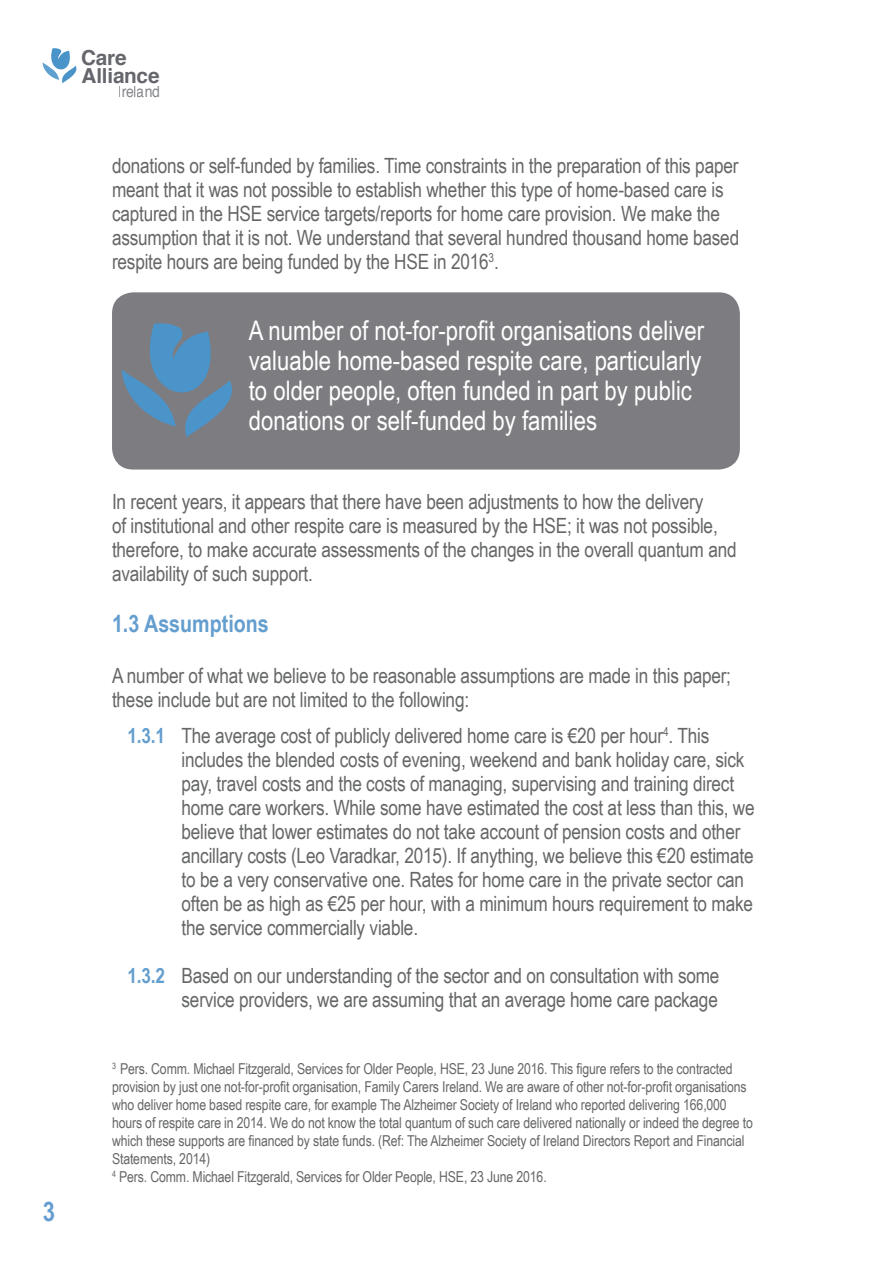
<style>
.page{position:relative;width:893px;height:1263px;background:#fff}
.page>*{position:absolute;margin:0;border:0;box-sizing:border-box;transform-origin:0 0}
.t1{font:27px/30px "Arial Narrow";color:#fff}
.t2{font:700 27px "Arial Narrow";color:#649ecf}
.t3{font:700 24px "Arial Narrow";color:#649ecf}
.t4{font:21px/24px "Arial Narrow";letter-spacing:-.01em;color:#656666}
.t5{font:700 20.7px/18px "Helvetica";letter-spacing:-.01em;color:#65676d}
.t6{font:15.6px "Helvetica";letter-spacing:-.01em;color:#65676d;scale:.9 1}
.t7{font:15px/18px "Arial Narrow";letter-spacing:-.01em;color:#656666}
.s1{font-weight:700;color:#649ecf}
</style>
<div class="page">
<svg style="left:43px;top:48px;width:34px;height:35px"></svg>
<div style="left:112px;top:292px;width:628px;height:177px;background:#7d7c81;border-radius:21px"></div>
<svg style="left:122px;top:323px;width:110px;height:114px"></svg>
<p class="t2" style="left:43px;top:1191px;width:14px">3</p>
<p class="t5" style="left:81px;top:49px;width:80px">Care<br>Alliance</p>
<p class="t6" style="left:118px;top:80px;width:48px">Ireland</p>
<p class="t4" style="left:112px;top:152px;width:629px">donations or self-funded by families. Time constraints in the preparation of this paper meant that it was not possible to establish whether this type of home-based care is captured in the HSE service targets/reports for home care provision. We make the assumption that it is not. We understand that several hundred thousand home based respite hours are being funded by the HSE in 2016<sup>3</sup>.</p>
<p class="t1" style="left:249px;top:314px;width:457px">A number of not-for-profit organisations deliver valuable home-based respite care, particularly to older people, often funded in part by public donations or self-funded by families</p>
<p class="t4" style="left:112px;top:488px;width:626px">In recent years, it appears that there have been adjustments to how the delivery<br>of institutional and other respite care is measured by the HSE; it was not possible, therefore, to make accurate assessments of the changes in the overall quantum and availability of such support.</p>
<p class="t3" style="left:112px;top:605px;width:158px">1.3 Assumptions</p>
<p class="t4" style="left:112px;top:662px;width:621px">A number of what we believe to be reasonable assumptions are made in this paper; these include but are not limited to the following:</p>
<p class="t4" style="left:182px;top:723px;width:575px;text-indent:-54px"><span class="s1">1.3.1</span> The average cost of publicly delivered home care is €20 per hour<sup>4</sup>. This includes the blended costs of evening, weekend and bank holiday care, sick pay, travel costs and the costs of managing, supervising and training direct home care workers. While some have estimated the cost at less than this, we believe that lower estimates do not take account of pension costs and other ancillary costs (Leo Varadkar, 2015). If anything, we believe this €20 estimate to be a very conservative one. Rates for home care in the private sector can often be as high as €25 per hour, with a minimum hours requirement to make the service commercially viable.</p>
<p class="t4" style="left:128px;top:963px;width:593px;text-align:right"><span class="s1">1.3.2</span> Based on our understanding of the sector and on consultation with some service providers, we are assuming that an average home care package</p>
<p class="t7" style="left:112px;top:1059px;width:642px"><sup>3</sup> Pers. Comm. Michael Fitzgerald, Services for Older People, HSE, 23 June 2016. This figure refers to the contracted provision by just one not-for-profit organisation, Family Carers Ireland. We are aware of other not-for-profit organisations who deliver home based respite care, for example The Alzheimer Society of Ireland who reported delivering 166,000 hours of respite care in 2014. We do not know the total quantum of such care delivered nationally or indeed the degree to which these supports are financed by state funds. (Ref: The Alzheimer Society of Ireland Directors Report and Financial Statements, 2014)<br><sup>4</sup> Pers. Comm. Michael Fitzgerald, Services for Older People, HSE, 23 June 2016.</p>
</div>
